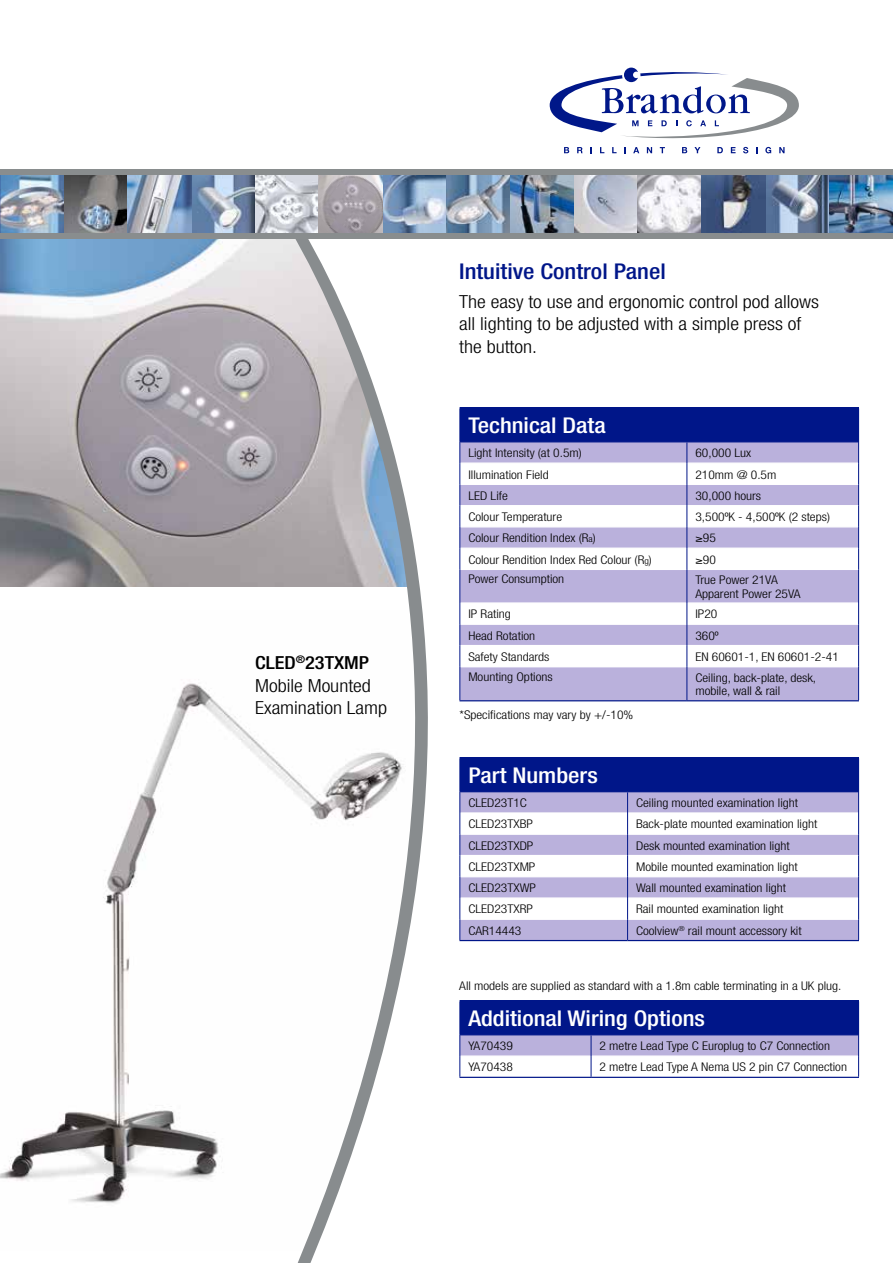
<style>
.page{position:relative;width:893px;height:1263px;background:#fff}
.page>*{position:absolute;margin:0;border:0;box-sizing:border-box;transform-origin:0 0}
.t1{font:500 condensed 21.75px "Helvetica Neue";color:#fff;scale:1.13 1}
.t2{font:500 condensed 21.75px "Helvetica Neue";color:#001689;scale:1.13 1}
.t3{font:300 condensed 18px/22.5px "Helvetica Neue";color:#000;scale:1.13 1}
.t4{font:300 condensed 12px/13.5px "Helvetica Neue";color:#000;scale:1.13 1}
.s1{font-weight:500}
.s2{font-size:9px}
</style>
<div class="page">
<img style="left:0;top:238px;width:198px;height:349px">
<img style="left:0;top:683px;width:198px;height:520px">
<svg style="left:550px;top:68px;width:249px;height:85px"></svg>
<svg style="left:198px;top:238px;width:13px;height:942px"></svg>
<svg style="left:211px;top:238px;width:339px;height:1025px"></svg>
<div style="left:460px;top:408px;width:399px;height:34px;background:#001689"></div>
<svg style="left:460px;top:442px;width:398px;height:258px;fill:#bab1dc"></svg>
<hr style="left:459px;top:407px;width:228px;height:1px;background:#001689">
<hr style="left:687px;top:407px;width:172px;height:1px;background:#001689">
<hr style="left:459px;top:408px;width:1px;height:34px;background:#001689">
<svg style="left:459px;top:701px;width:1px;height:29px"></svg>
<hr style="left:459px;top:730px;width:228px;height:1px;background:#fff">
<hr style="left:460px;top:462px;width:227px;height:2px;background:#fff">
<hr style="left:687px;top:462px;width:171px;height:2px;background:#fff">
<hr style="left:460px;top:484px;width:227px;height:1px;background:#fff">
<hr style="left:687px;top:484px;width:171px;height:1px;background:#fff">
<hr style="left:460px;top:505px;width:227px;height:1px;background:#fff">
<hr style="left:687px;top:505px;width:171px;height:1px;background:#fff">
<hr style="left:460px;top:526px;width:227px;height:1px;background:#fff">
<hr style="left:687px;top:526px;width:171px;height:1px;background:#fff">
<hr style="left:460px;top:547px;width:227px;height:2px;background:#fff">
<hr style="left:687px;top:547px;width:171px;height:2px;background:#fff">
<hr style="left:460px;top:569px;width:227px;height:1px;background:#fff">
<hr style="left:687px;top:569px;width:171px;height:1px;background:#fff">
<hr style="left:460px;top:602px;width:227px;height:2px;background:#fff">
<hr style="left:687px;top:602px;width:171px;height:2px;background:#fff">
<svg style="left:459px;top:442px;width:1px;height:127px"></svg>
<svg style="left:687px;top:442px;width:1px;height:127px"></svg>
<svg style="left:858px;top:442px;width:1px;height:127px"></svg>
<hr style="left:459px;top:569px;width:1px;height:34px;background:#001689">
<hr style="left:687px;top:569px;width:1px;height:34px;background:#001689">
<hr style="left:858px;top:569px;width:1px;height:34px;background:#001689">
<svg style="left:459px;top:603px;width:400px;height:64px"></svg>
<hr style="left:459px;top:667px;width:1px;height:33px;background:#001689">
<hr style="left:687px;top:667px;width:1px;height:33px;background:#001689">
<hr style="left:858px;top:667px;width:1px;height:33px;background:#001689">
<hr style="left:459px;top:700px;width:228px;height:1px;background:#001689">
<hr style="left:687px;top:700px;width:172px;height:1px;background:#001689">
<div style="left:460px;top:758px;width:399px;height:34px;background:#001689"></div>
<svg style="left:460px;top:792px;width:398px;height:148px;fill:#bab1dc"></svg>
<hr style="left:459px;top:757px;width:169px;height:1px;background:#001689">
<hr style="left:628px;top:757px;width:231px;height:1px;background:#001689">
<hr style="left:459px;top:758px;width:1px;height:34px;background:#001689">
<hr style="left:460px;top:812px;width:167px;height:1px;background:#fff">
<hr style="left:628px;top:812px;width:230px;height:1px;background:#fff">
<hr style="left:460px;top:834px;width:167px;height:1px;background:#fff">
<hr style="left:628px;top:834px;width:230px;height:1px;background:#fff">
<hr style="left:460px;top:855px;width:167px;height:1px;background:#fff">
<hr style="left:628px;top:855px;width:230px;height:1px;background:#fff">
<hr style="left:460px;top:876px;width:167px;height:1px;background:#fff">
<hr style="left:628px;top:876px;width:230px;height:1px;background:#fff">
<hr style="left:460px;top:897px;width:167px;height:2px;background:#fff">
<hr style="left:628px;top:897px;width:230px;height:2px;background:#fff">
<hr style="left:460px;top:919px;width:167px;height:1px;background:#fff">
<hr style="left:628px;top:919px;width:230px;height:1px;background:#fff">
<svg style="left:459px;top:792px;width:1px;height:148px"></svg>
<svg style="left:627px;top:792px;width:1px;height:148px"></svg>
<svg style="left:858px;top:792px;width:1px;height:148px"></svg>
<hr style="left:459px;top:940px;width:169px;height:1px;background:#001689">
<hr style="left:628px;top:940px;width:231px;height:1px;background:#001689">
<div style="left:460px;top:1001px;width:399px;height:34px;background:#001689"></div>
<hr style="left:459px;top:1000px;width:132px;height:1px;background:#001689">
<hr style="left:591px;top:1000px;width:268px;height:1px;background:#001689">
<hr style="left:459px;top:1001px;width:1px;height:34px;background:#001689">
<svg style="left:459px;top:1035px;width:400px;height:42px"></svg>
<hr style="left:459px;top:1077px;width:132px;height:1px;background:#001689">
<hr style="left:591px;top:1077px;width:268px;height:1px;background:#001689">
<img style="left:765px;top:174px;width:64px;height:59px">
<img style="left:383px;top:174px;width:63px;height:59px">
<svg style="left:191px;top:174px;width:64px;height:59px"></svg>
<svg style="left:64px;top:174px;width:64px;height:59px"></svg>
<img style="left:1px;top:174px;width:63px;height:59px">
<svg style="left:128px;top:174px;width:63px;height:59px"></svg>
<svg style="left:255px;top:174px;width:64px;height:59px"></svg>
<svg style="left:319px;top:174px;width:64px;height:59px;fill:#a49da4"></svg>
<svg style="left:446px;top:174px;width:64px;height:59px"></svg>
<img style="left:510px;top:174px;width:64px;height:59px">
<svg style="left:574px;top:174px;width:64px;height:59px"></svg>
<img style="left:638px;top:174px;width:64px;height:59px">
<svg style="left:702px;top:174px;width:63px;height:59px;fill:#3b517b"></svg>
<img style="left:0;top:174px;width:1px;height:62px">
<img style="left:829px;top:174px;width:64px;height:59px">
<div style="left:0;top:169px;width:893px;height:5px;background:#898d8e"></div>
<div style="left:0;top:233px;width:893px;height:5px;background:#898d8e"></div>
<h2 class="t3" style="left:255px;top:651px;width:118px"><span class="s1">CLED</span><sup>®</sup><span class="s1">23TXMP<br></span>Mobile Mounted<br>Examination Lamp</h2>
<h1 class="t2" style="left:459px;top:258px;width:184px">Intuitive Control Panel</h1>
<h2 class="t3" style="left:459px;top:290px;width:320px">The easy to use and ergonomic control pod allows all lighting to be adjusted with a simple press of the button.</h2>
<h1 class="t1" style="left:468px;top:413px;width:123px">Technical Data</h1>
<p class="t4" style="left:468px;top:446px;width:102px">Light Intensity (at 0.5m)</p>
<p class="t4" style="left:695px;top:446px;width:51px">60,000 Lux</p>
<p class="t4" style="left:468px;top:467px;width:73px">Illumination Field</p>
<p class="t4" style="left:695px;top:467px;width:73px">210mm @ 0.5m</p>
<p class="t4" style="left:468px;top:489px;width:37px">LED Life</p>
<p class="t4" style="left:695px;top:489px;width:60px">30,000 hours</p>
<p class="t4" style="left:468px;top:510px;width:84px">Colour Temperature</p>
<p class="t4" style="left:695px;top:510px;width:121px">3,500ºK - 4,500ºK (2 steps)</p>
<p class="t4" style="left:468px;top:531px;width:114px">Colour Rendition Index (R<span class="s2">a</span>)</p>
<p class="t4" style="left:695px;top:531px;width:20px">≥95</p>
<p class="t4" style="left:468px;top:552px;width:164px">Colour Rendition Index Red Colour (R<span class="s2">g</span>)</p>
<p class="t4" style="left:695px;top:552px;width:20px">≥90</p>
<p class="t4" style="left:468px;top:572px;width:86px">Power Consumption</p>
<p class="t4" style="left:695px;top:573px;width:95px">True Power 21VA<br>Apparent Power 25VA</p>
<p class="t4" style="left:468px;top:607px;width:39px">IP Rating</p>
<p class="t4" style="left:695px;top:607px;width:21px">IP20</p>
<p class="t4" style="left:468px;top:629px;width:61px">Head Rotation</p>
<p class="t4" style="left:695px;top:629px;width:22px">360º</p>
<p class="t4" style="left:468px;top:650px;width:73px">Safety Standards</p>
<p class="t4" style="left:695px;top:650px;width:129px">EN 60601-1, EN 60601-2-41</p>
<p class="t4" style="left:468px;top:669px;width:76px">Mounting Options</p>
<p class="t4" style="left:695px;top:671px;width:108px">Ceiling, back-plate, desk, mobile, wall &amp; rail</p>
<p class="t4" style="left:459px;top:708px;width:155px">*Specifications may vary by +/-10%</p>
<h1 class="t1" style="left:468px;top:762px;width:116px">Part Numbers</h1>
<p class="t4" style="left:468px;top:796px;width:53px">CLED23T1C</p>
<p class="t4" style="left:636px;top:796px;width:145px">Ceiling mounted examination light</p>
<p class="t4" style="left:468px;top:817px;width:59px">CLED23TXBP</p>
<p class="t4" style="left:636px;top:817px;width:162px">Back-plate mounted examination light</p>
<p class="t4" style="left:468px;top:838px;width:59px">CLED23TXDP</p>
<p class="t4" style="left:636px;top:838px;width:137px">Desk mounted examination light</p>
<p class="t4" style="left:468px;top:860px;width:61px">CLED23TXMP</p>
<p class="t4" style="left:636px;top:860px;width:145px">Mobile mounted examination light</p>
<p class="t4" style="left:468px;top:881px;width:61px">CLED23TXWP</p>
<p class="t4" style="left:636px;top:881px;width:134px">Wall mounted examination light</p>
<p class="t4" style="left:468px;top:902px;width:59px">CLED23TXRP</p>
<p class="t4" style="left:636px;top:902px;width:132px">Rail mounted examination light</p>
<p class="t4" style="left:468px;top:924px;width:48px">CAR14443</p>
<p class="t4" style="left:636px;top:923px;width:148px">Coolview<sup>®</sup> rail mount accessory kit</p>
<p class="t4" style="left:459px;top:979px;width:340px">All models are supplied as standard with a 1.8m cable terminating in a UK plug.</p>
<h1 class="t1" style="left:468px;top:1006px;width:211px">Additional Wiring Options</h1>
<p class="t4" style="left:468px;top:1039px;width:41px">YA70439</p>
<p class="t4" style="left:600px;top:1039px;width:205px">2 metre Lead Type C Europlug to C7 Connection</p>
<p class="t4" style="left:468px;top:1060px;width:41px">YA70438</p>
<p class="t4" style="left:600px;top:1060px;width:220px">2 metre Lead Type A Nema US 2 pin C7 Connection</p>
</div>
